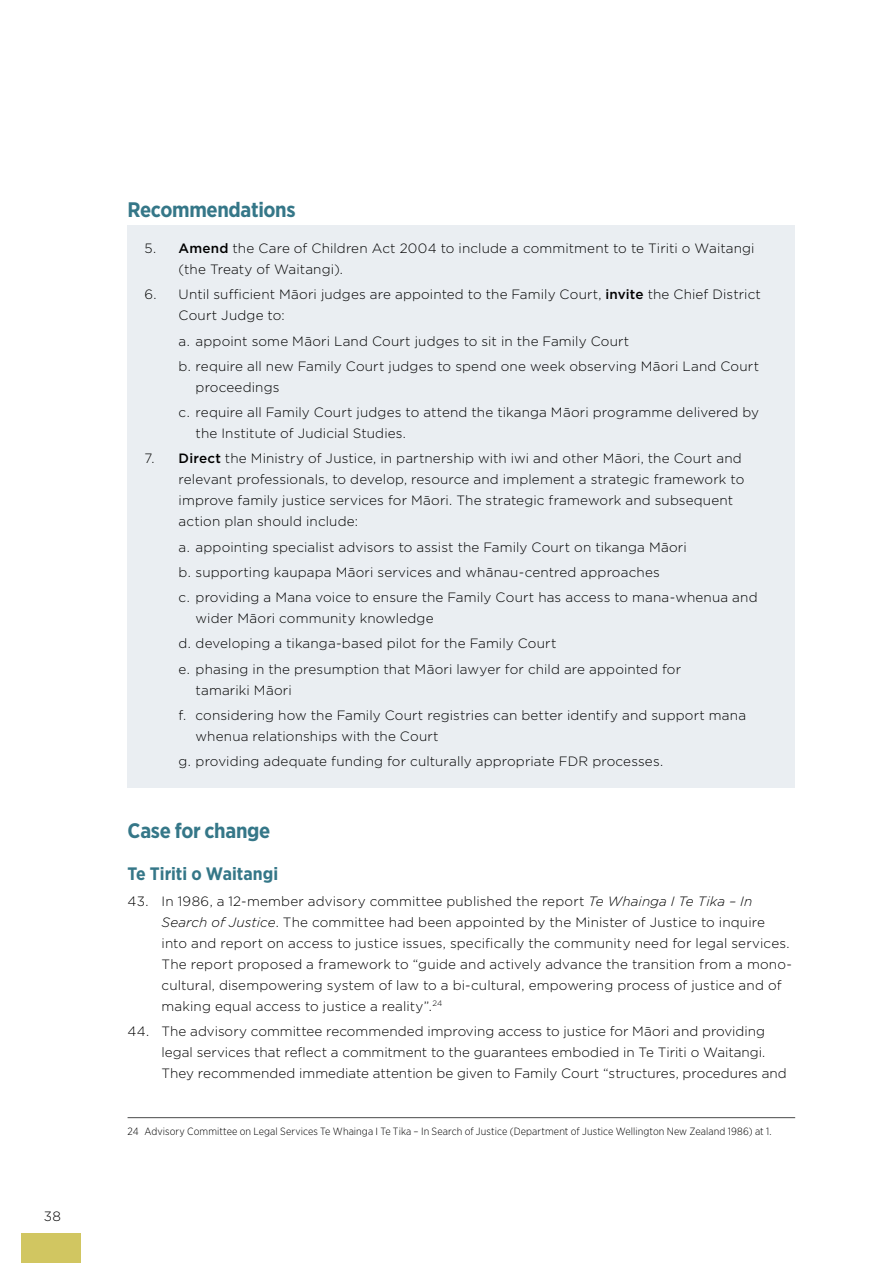
<style>
.page{position:relative;width:893px;height:1263px;background:#fff}
.page>*{position:absolute;margin:0;border:0;box-sizing:border-box;transform-origin:0 0}
.t1{font:700 21px "Gotham Narrow";letter-spacing:-.015em;color:#357788}
.t2{font:700 18px "Gotham Narrow";color:#357788}
.t3{font:300 13.5px/21px "Gotham";letter-spacing:.01em;color:#000}
.t4{font:300 10.5px "Gotham Narrow";letter-spacing:.01em;color:#000}
.s1{font-weight:500}
.s2{font-style:italic}
</style>
<div class="page">
<div style="left:128px;top:225px;width:667px;height:562px;background:#eaeef2"></div>
<hr style="left:128px;top:1117px;width:667px;height:1px;background:#4a4b4b">
<div style="left:21px;top:1233px;width:60px;height:30px;background:#d1c661"></div>
<p class="t3" style="left:44px;top:1205px;width:19px">38</p>
<h1 class="t1" style="left:128px;top:196px;width:170px">Recommendations</h1>
<p class="t3" style="left:179px;top:237px;width:577px;text-indent:-34px">5. <span class="s1">Amend</span> the Care of Children Act 2004 to include a commitment to te Tiriti o Waitangi (the Treaty of Waitangi).</p>
<p class="t3" style="left:179px;top:284px;width:584px;text-indent:-34px">6. Until sufficient Māori judges are appointed to the Family Court, <span class="s1">invite</span> the Chief District<br>Court Judge to:</p>
<p class="t3" style="left:179px;top:328px;width:582px;line-height:25.2px">a. appoint some Māori Land Court judges to sit in the Family Court<br>b. require all new Family Court judges to spend one week observing Māori Land Court</p>
<p class="t3" style="left:179px;top:374px;width:582px;line-height:25.2px;text-indent:17px">proceedings<br>c. require all Family Court judges to attend the tikanga Māori programme delivered by</p>
<p class="t3" style="left:196px;top:422px;width:212px">the Institute of Judicial Studies.</p>
<p class="t3" style="left:179px;top:448px;width:567px;text-indent:-34px">7. <span class="s1">Direct</span> the Ministry of Justice, in partnership with iwi and other Māori, the Court and relevant professionals, to develop, resource and implement a strategic framework to improve family justice services for Māori. The strategic framework and subsequent action plan should include:</p>
<p class="t3" style="left:179px;top:534px;width:580px;line-height:25.2px">a. appointing specialist advisors to assist the Family Court on tikanga Māori<br>b. supporting kaupapa Māori services and whānau-centred approaches<br>c. providing a Mana voice to ensure the Family Court has access to mana-whenua and</p>
<p class="t3" style="left:179px;top:605px;width:504px;line-height:25.2px;text-indent:17px">wider Māori community knowledge<br>d. developing a tikanga-based pilot for the Family Court<br>e. phasing in the presumption that Māori lawyer for child are appointed for</p>
<p class="t3" style="left:179px;top:677px;width:569px;line-height:25.2px;text-indent:17px">tamariki Māori<br>f. considering how the Family Court registries can better identify and support mana</p>
<p class="t3" style="left:179px;top:723px;width:486px;line-height:25.2px;text-indent:17px">whenua relationships with the Court<br>g. providing adequate funding for culturally appropriate FDR processes.</p>
<h1 class="t1" style="left:128px;top:817px;width:144px">Case for change</h1>
<h2 class="t2" style="left:128px;top:862px;width:152px">Te Tiriti o Waitangi</h2>
<p class="t3" style="left:162px;top:890px;width:632px;text-indent:-34px">43. In 1986, a 12-member advisory committee published the report <span class="s2">Te Whainga I Te Tika – In Search of Justice</span>. The committee had been appointed by the Minister of Justice to inquire into and report on access to justice issues, specifically the community need for legal services.<br>The report proposed a framework to “guide and actively advance the transition from a mono&shy;cultural, disempowering system of law to a bi-cultural, empowering process of justice and of making equal access to justice a reality”.<sup>24</sup></p>
<p class="t3" style="left:162px;top:1020px;width:627px;text-indent:-34px">44. The advisory committee recommended improving access to justice for Māori and providing legal services that reflect a commitment to the guarantees embodied in Te Tiriti o Waitangi.<br>They recommended immediate attention be given to Family Court “structures, procedures and</p>
<p class="t4" style="left:128px;top:1125px;width:646px">24 Advisory Committee on Legal Services Te Whainga I Te Tika – In Search of Justice (Department of Justice Wellington New Zealand 1986) at 1.</p>
</div>
